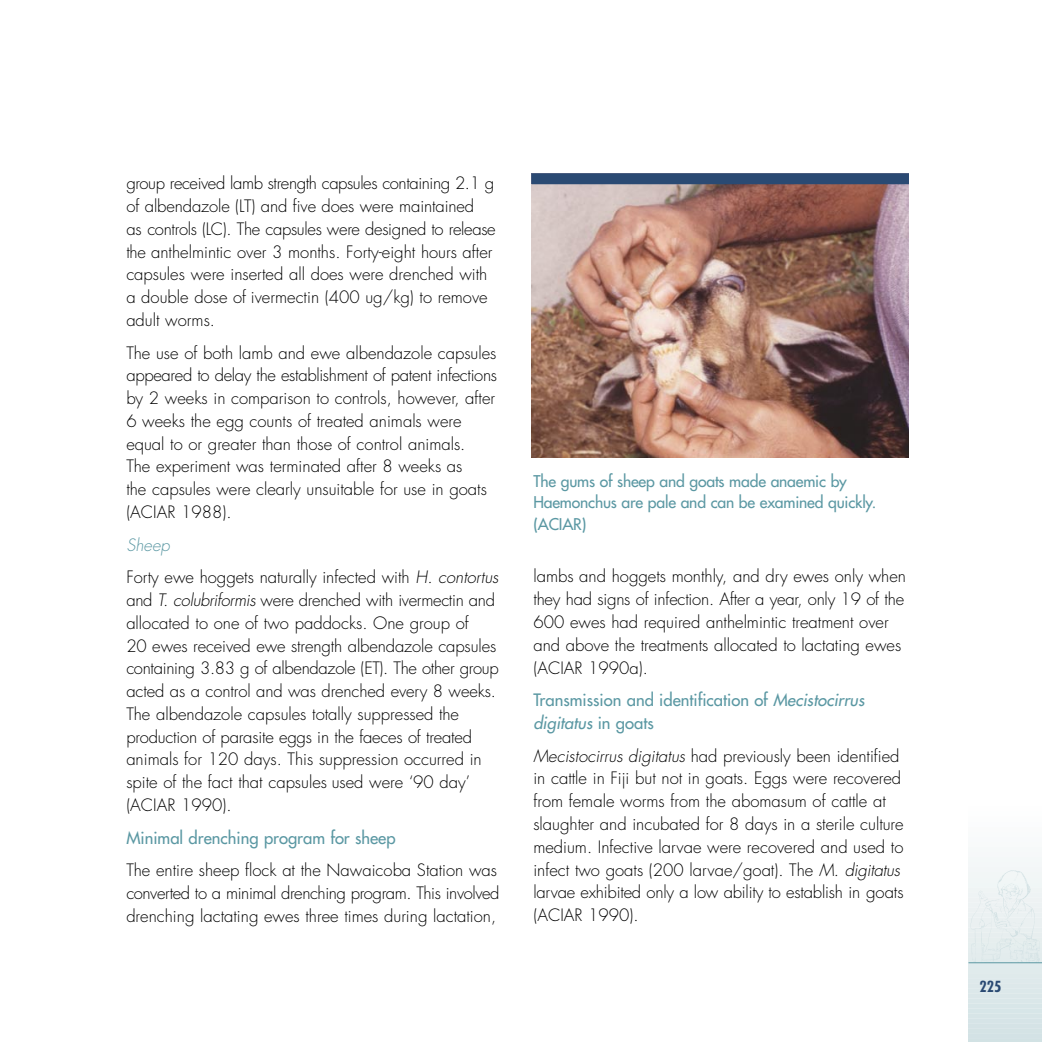
<style>
.page{position:relative;width:1042px;height:1042px;background:#fff}
.page>*{position:absolute;margin:0;border:0;box-sizing:border-box;transform-origin:0 0}
.t1{font:300 16.62px/22.8px "Futura";color:#000}
.t2{font:16.62px/22.8px "Futura";color:#5b98a3}
.t3{font:15.75px/21.9px "Futura";letter-spacing:-.01em;color:#5b98a3}
.t4{font:700 condensed 14.88px "Futura";color:#2a4a73}
.s1{font-style:italic;color:#5b98a3}
.s2{font-style:italic}
</style>
<div class="page">
<hr style="left:968px;top:1041px;width:73px;height:1px;background:#d1e0e3">
<hr style="left:968px;top:1039px;width:73px;height:2px;background:#d2e2e4">
<hr style="left:968px;top:1034px;width:73px;height:3px;background:#d3e2e5">
<hr style="left:968px;top:1029px;width:73px;height:3px;background:#d4e3e5">
<hr style="left:968px;top:1024px;width:73px;height:3px;background:#d5e3e6">
<hr style="left:968px;top:1019px;width:73px;height:3px;background:#d6e4e7">
<hr style="left:968px;top:1014px;width:73px;height:3px;background:#d7e5e7">
<hr style="left:968px;top:1009px;width:73px;height:3px;background:#d7e6e8">
<hr style="left:968px;top:1004px;width:73px;height:3px;background:#d8e6e8">
<hr style="left:968px;top:999px;width:73px;height:3px;background:#dae7e9">
<hr style="left:968px;top:994px;width:73px;height:3px;background:#dbe7e9">
<hr style="left:968px;top:989px;width:73px;height:3px;background:#dce8ea">
<hr style="left:968px;top:984px;width:73px;height:3px;background:#dde8ea">
<hr style="left:968px;top:978px;width:73px;height:4px;background:#dee9eb">
<hr style="left:968px;top:973px;width:73px;height:4px;background:#dfeaeb">
<hr style="left:968px;top:968px;width:73px;height:3px;background:#e0ebec">
<hr style="left:968px;top:963px;width:73px;height:3px;background:#e0ebed">
<hr style="left:968px;top:958px;width:73px;height:3px;background:#e2eced">
<hr style="left:968px;top:953px;width:73px;height:3px;background:#e3eced">
<hr style="left:968px;top:948px;width:73px;height:3px;background:#e4edee">
<hr style="left:968px;top:943px;width:73px;height:3px;background:#e5eeee">
<hr style="left:968px;top:938px;width:73px;height:3px;background:#e6eeee">
<hr style="left:968px;top:933px;width:73px;height:3px;background:#e7eeef">
<hr style="left:968px;top:928px;width:73px;height:3px;background:#e8eff0">
<hr style="left:968px;top:923px;width:73px;height:3px;background:#eaf0f1">
<hr style="left:968px;top:918px;width:73px;height:3px;background:#eaf0f1">
<hr style="left:968px;top:913px;width:73px;height:3px;background:#ebf1f2">
<hr style="left:968px;top:908px;width:73px;height:3px;background:#ecf1f2">
<hr style="left:968px;top:903px;width:73px;height:3px;background:#edf2f3">
<hr style="left:968px;top:898px;width:73px;height:3px;background:#eef2f3">
<hr style="left:968px;top:893px;width:73px;height:3px;background:#eef3f4">
<hr style="left:968px;top:888px;width:73px;height:3px;background:#eff4f4">
<hr style="left:968px;top:883px;width:73px;height:3px;background:#f0f6f6">
<hr style="left:968px;top:877px;width:73px;height:4px;background:#f1f6f6">
<hr style="left:968px;top:872px;width:73px;height:4px;background:#f2f6f6">
<hr style="left:968px;top:867px;width:73px;height:3px;background:#f3f6f7">
<hr style="left:968px;top:862px;width:73px;height:3px;background:#f4f7f8">
<hr style="left:968px;top:857px;width:73px;height:3px;background:#f4f8f8">
<hr style="left:968px;top:852px;width:73px;height:3px;background:#f6f8f9">
<hr style="left:968px;top:847px;width:73px;height:3px;background:#f6f9f9">
<hr style="left:968px;top:842px;width:73px;height:3px;background:#f8fafa">
<hr style="left:968px;top:837px;width:73px;height:3px;background:#f8fafb">
<hr style="left:968px;top:832px;width:73px;height:3px;background:#f9fbfb">
<hr style="left:968px;top:827px;width:73px;height:3px;background:#fafbfb">
<hr style="left:968px;top:822px;width:73px;height:3px;background:#fbfcfd">
<img style="left:968px;top:861px;width:71px;height:101px">
<hr style="left:968px;top:962px;width:73px;height:1px;background:#5b98a3">
<img style="left:531px;top:184px;width:377px;height:274px">
<div style="left:531px;top:174px;width:377px;height:10px;background:#2a4a73"></div>
<p class="t1" style="left:126px;top:173px;width:371px">group received lamb strength capsules containing 2.1 g of albendazole (LT) and five does were maintained<br>as controls (LC). The capsules were designed to release the anthelmintic over 3 months. Forty-eight hours after capsules were inserted all does were drenched with a double dose of ivermectin (400 ug/kg) to remove adult worms.</p>
<p class="t1" style="left:126px;top:342px;width:372px">The use of both lamb and ewe albendazole capsules appeared to delay the establishment of patent infections by 2 weeks in comparison to controls, however, after 6 weeks the egg counts of treated animals were equal to or greater than those of control animals.<br>The experiment was terminated after 8 weeks as<br>the capsules were clearly unsuitable for use in goats (ACIAR 1988).</p>
<p class="t1" style="left:126px;top:529px;width:373px;line-height:32.7px"><span class="s1">Sheep<br></span>Forty ewe hoggets naturally infected with <span class="s2">H. contortus</span></p>
<p class="t1" style="left:126px;top:590px;width:374px">and <span class="s2">T. colubriformis</span> were drenched with ivermectin and allocated to one of two paddocks. One group of<br>20 ewes received ewe strength albendazole capsules containing 3.83 g of albendazole (ET). The other group acted as a control and was drenched every 8 weeks.<br>The albendazole capsules totally suppressed the production of parasite eggs in the faeces of treated animals for 120 days. This suppression occurred in spite of the fact that capsules used were ‘90 day’ (ACIAR 1990).</p>
<p class="t2" style="left:126px;top:827px;width:271px">Minimal drenching program for sheep</p>
<p class="t1" style="left:126px;top:860px;width:374px">The entire sheep flock at the Nawaicoba Station was converted to a minimal drenching program. This involved drenching lactating ewes three times during lactation,</p>
<p class="t3" style="left:533px;top:470px;width:344px">The gums of sheep and goats made anaemic by<br>Haemonchus are pale and can be examined quickly. (ACIAR)</p>
<p class="t1" style="left:533px;top:566px;width:374px">lambs and hoggets monthly, and dry ewes only when they had signs of infection. After a year, only 19 of the 600 ewes had required anthelmintic treatment over and above the treatments allocated to lactating ewes (ACIAR 1990a).</p>
<p class="t2" style="left:533px;top:689px;width:332px">Transmission and identification of <span class="s2">Mecistocirrus digitatus</span> in goats</p>
<p class="t1" style="left:533px;top:745px;width:372px"><span class="s2">Mecistocirrus digitatus</span> had previously been identified in cattle in Fiji but not in goats. Eggs were recovered from female worms from the abomasum of cattle at slaughter and incubated for 8 days in a sterile culture medium. Infective larvae were recovered and used to infect two goats (200 larvae/goat). The <span class="s2">M. digitatus </span>larvae exhibited only a low ability to establish in goats (ACIAR 1990).</p>
<p class="t4" style="left:979px;top:979px;width:23px">225</p>
</div>
